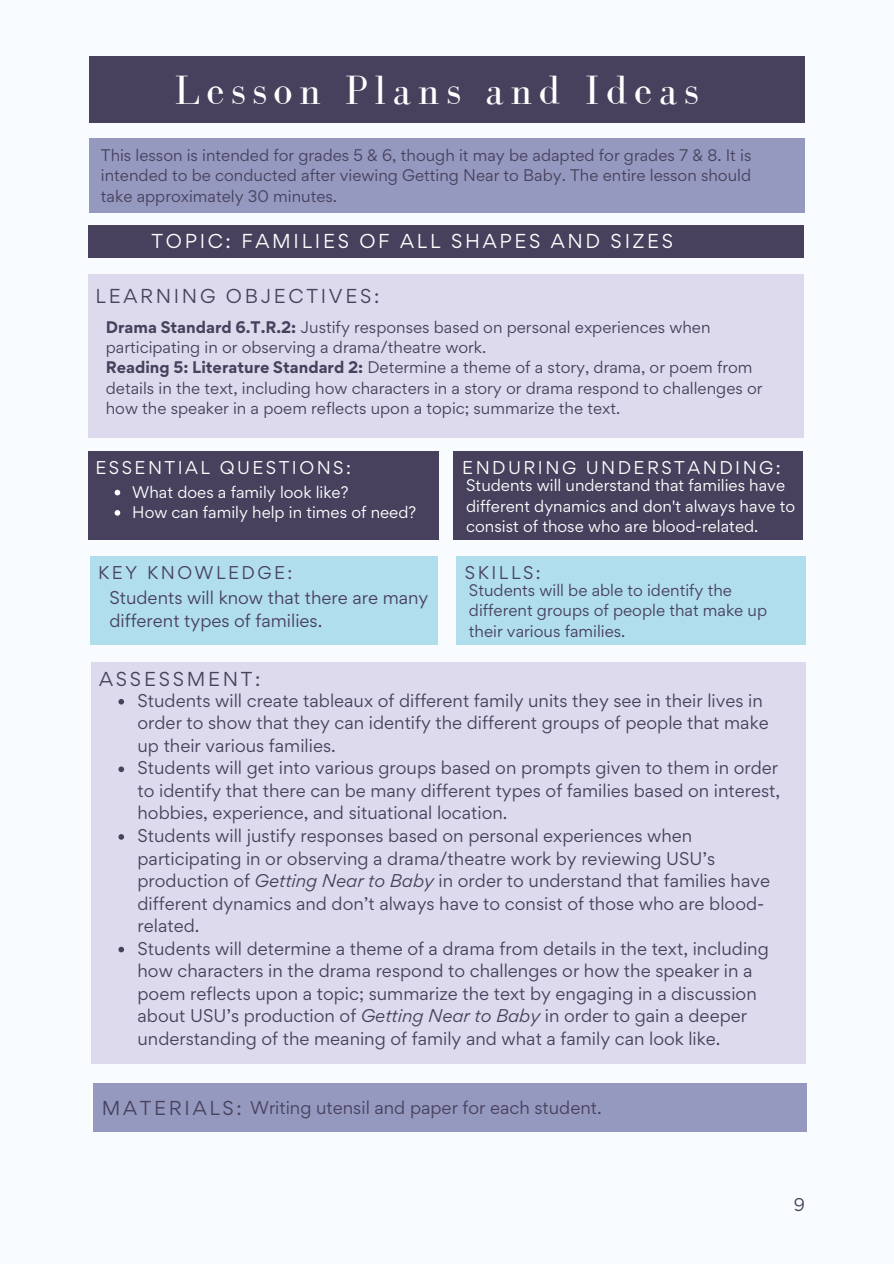
<style>
.page{position:relative;width:894px;height:1264px;background:#fff}
.page>*{position:absolute;margin:0;border:0;box-sizing:border-box;transform-origin:0 0}
.t1{font:42.15px "Bodoni FLF";letter-spacing:.15em;color:#fff}
.t2{font:18px "Gordita";letter-spacing:.15em;color:#47415d}
.t3{font:18px "Gordita";letter-spacing:.15em;color:#fff}
.t4{font:16.5px/22.5px "Gordita";color:#47415d}
.t5{font:16.5px "Gordita";letter-spacing:.15em;color:#fff}
.t6{font:16.5px "Gordita";letter-spacing:.15em;color:#47415d}
.t7{font:15px/20.2px "Gordita";color:#47415d}
.t8{font:15px/20.2px "Gordita";color:#fff}
.s1{font-weight:700}
.s2{font-style:italic}
</style>
<div class="page">
<div style="left:0;top:0;width:893px;height:1263px;background:#f9fcff"></div>
<div style="left:89px;top:56px;width:715px;height:67px;background:#47415d"></div>
<div style="left:89px;top:139px;width:715px;height:74px;background:#9699bf"></div>
<div style="left:88px;top:225px;width:715px;height:33px;background:#47415d"></div>
<div style="left:88px;top:274px;width:715px;height:163px;background:#dedaed"></div>
<div style="left:92px;top:662px;width:713px;height:401px;background:#dedaed"></div>
<div style="left:93px;top:1083px;width:713px;height:48px;background:#9699bf"></div>
<div style="left:88px;top:451px;width:350px;height:89px;background:#47415d"></div>
<div style="left:453px;top:451px;width:349px;height:89px;background:#47415d"></div>
<div style="left:91px;top:556px;width:346px;height:89px;background:#b1deed"></div>
<div style="left:456px;top:556px;width:349px;height:89px;background:#b1deed"></div>
<svg style="left:115px;top:490px;width:5px;height:5px"></svg>
<svg style="left:115px;top:510px;width:5px;height:5px"></svg>
<svg style="left:118px;top:699px;width:6px;height:5px"></svg>
<svg style="left:118px;top:766px;width:6px;height:6px"></svg>
<svg style="left:118px;top:834px;width:6px;height:5px"></svg>
<svg style="left:118px;top:946px;width:6px;height:6px"></svg>
<h1 class="t1" style="left:175px;top:67px;width:525px">Lesson Plans and Ideas</h1>
<p class="t7" style="left:101px;top:145px;width:651px;text-align:justify">This lesson is intended for grades 5 &amp; 6, though it may be adapted for grades 7 &amp; 8. It is intended to be conducted after viewing Getting Near to Baby. The entire lesson should take approximately 30 minutes.</p>
<p class="t3" style="left:151px;top:229px;width:523px">TOPIC: FAMILIES OF ALL SHAPES AND SIZES</p>
<p class="t2" style="left:95px;top:284px;width:285px">LEARNING OBJECTIVES:</p>
<p class="t7" style="left:106px;top:317px;width:658px"><span class="s1">Drama Standard 6.T.R.2:</span> Justify responses based on personal experiences when participating in or observing a drama/theatre work.<br><span class="s1">Reading 5: Literature Standard 2:</span> Determine a theme of a story, drama, or poem from details in the text, including how characters in a story or drama respond to challenges or how the speaker in a poem reflects upon a topic; summarize the text.</p>
<p class="t5" style="left:95px;top:457px;width:257px">ESSENTIAL QUESTIONS:</p>
<p class="t5" style="left:462px;top:457px;width:320px">ENDURING UNDERSTANDING:</p>
<p class="t8" style="left:132px;top:481px;width:285px">What does a family look like?<br>How can family help in times of need?</p>
<p class="t8" style="left:466px;top:475px;width:330px">Students will understand that families have different dynamics and don't always have to consist of those who are blood-related.</p>
<p class="t6" style="left:98px;top:561px;width:196px">KEY KNOWLEDGE:</p>
<p class="t4" style="left:465px;top:561px;width:77px">SKILLS:</p>
<p class="t4" style="left:109px;top:586px;width:320px">Students will know that there are many different types of families.</p>
<p class="t7" style="left:469px;top:580px;width:300px">Students will be able to identify the different groups of people that make up their various families.</p>
<p class="t2" style="left:99px;top:666px;width:163px">ASSESSMENT:</p>
<p class="t4" style="left:137px;top:689px;width:644px">Students will create tableaux of different family units they see in their lives in order to show that they can identify the different groups of people that make up their various families.<br>Students will get into various groups based on prompts given to them in order to identify that there can be many different types of families based on interest, hobbies, experience, and situational location.<br>Students will justify responses based on personal experiences when participating in or observing a drama/theatre work by reviewing USU’s production of <span class="s2">Getting Near to Baby</span> in order to understand that families have different dynamics and don’t always have to consist of those who are blood&shy;related.<br>Students will determine a theme of a drama from details in the text, including how characters in the drama respond to challenges or how the speaker in a poem reflects upon a topic; summarize the text by engaging in a discussion about USU’s production of <span class="s2">Getting Near to Baby</span> in order to gain a deeper understanding of the meaning of family and what a family can look like.</p>
<p class="t2" style="left:102px;top:1095px;width:142px">MATERIALS:</p>
<p class="t4" style="left:250px;top:1096px;width:353px">Writing utensil and paper for each student.</p>
<p class="t4" style="left:793px;top:1193px;width:13px">9</p>
</div>
